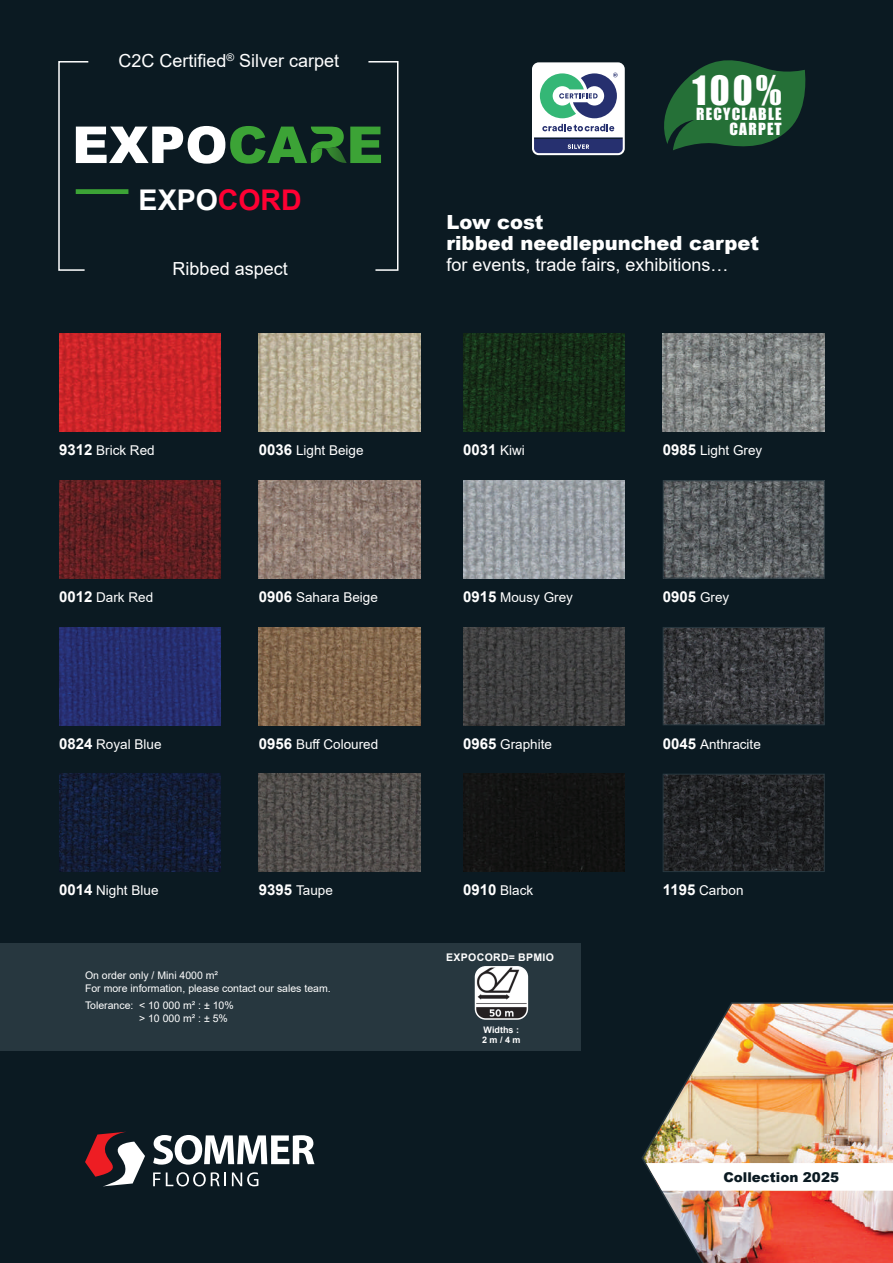
<style>
.page{position:relative;width:893px;height:1263px;background:#0b1a22}
.page>*{position:absolute;margin:0;border:0;box-sizing:border-box;transform-origin:0 0}
.t1{font:37.35px "Impact";color:#fff}
.t2{font:700 28.5px "Arial";color:#fff}
.t3{font:900 19.5px/21px "Arial";color:#fff}
.t4{font:18px "Arial";color:#fff}
.t5{font:15.45px/15.1px "Impact";letter-spacing:.08em;color:#fff;text-align:right}
.t6{font:700 15px "Arial";color:#fff}
.t7{font:13.5px "Arial";color:#fff}
.t8{font:900 13.5px "Arial";color:#0b1a22}
.t9{font:10.5px/12.6px "Arial";color:#fff}
.t10{font:700 10.5px "Arial";letter-spacing:.035em;color:#fff}
.t11{font:700 9px/10.8px "Arial";color:#fff}
.s1{color:#f03}
.s2{font-weight:700;font-size:15px}
.s3{font-weight:400;font-size:13.5px}
</style>
<div class="page">
<div style="left:0;top:943px;width:580px;height:108px;background:#27373f"></div>
<img style="left:642px;top:1002px;width:251px;height:261px">
<svg style="left:646px;top:1163px;width:247px;height:28px;background:#f6f6f6"></svg>
<svg style="left:664px;top:60px;width:141px;height:90px"></svg>
<img style="left:475px;top:967px;width:52px;height:51px">
<div style="left:475px;top:966px;width:53px;height:54px;border:2px solid #fff;border-radius:10px"></div>
<svg style="left:58px;top:61px;width:341px;height:210px"></svg>
<div style="left:76px;top:189px;width:52px;height:5px;background:#3ca336"></div>
<img style="left:59px;top:774px;width:162px;height:98px">
<img style="left:59px;top:627px;width:162px;height:98px">
<img style="left:59px;top:480px;width:162px;height:98px">
<img style="left:59px;top:334px;width:162px;height:98px">
<img style="left:259px;top:774px;width:162px;height:98px">
<img style="left:259px;top:627px;width:162px;height:98px">
<img style="left:259px;top:480px;width:162px;height:98px">
<img style="left:259px;top:334px;width:162px;height:98px">
<div style="left:463px;top:774px;width:162px;height:98px;background:#131212"></div>
<img style="left:463px;top:627px;width:162px;height:98px">
<img style="left:463px;top:480px;width:162px;height:98px">
<img style="left:463px;top:334px;width:162px;height:98px">
<img style="left:665px;top:776px;width:157px;height:94px">
<div style="left:663px;top:774px;width:161px;height:98px;border:1px solid #27373f"></div>
<img style="left:665px;top:629px;width:157px;height:94px">
<div style="left:663px;top:627px;width:161px;height:98px;border:1px solid #27373f"></div>
<img style="left:665px;top:482px;width:157px;height:94px">
<div style="left:663px;top:480px;width:161px;height:98px;border:1px solid #27373f"></div>
<img style="left:663px;top:334px;width:161px;height:98px">
<svg style="left:535px;top:65px;width:87px;height:87px;background:#99aeba"></svg>
<div style="left:532px;top:62px;width:93px;height:93px;border:2px solid #fff;border-radius:6px"></div>
<svg style="left:85px;top:1132px;width:60px;height:54px"></svg>
<svg style="left:153px;top:1135px;width:161px;height:29px"></svg>
<svg style="left:153px;top:1172px;width:73px;height:14px"></svg>
<svg style="left:232px;top:1172px;width:26px;height:14px"></svg>
<h3 class="t4" style="left:119px;top:48px;width:222px">C2C Certified<sup>®</sup> Silver carpet</h3>
<h2 class="t2" style="left:139px;top:180px;width:165px">EXPO<span class="s1">CORD</span></h2>
<h3 class="t4" style="left:173px;top:257px;width:117px">Ribbed aspect</h3>
<p class="t7" style="left:59px;top:441px;width:97px"><span class="s2">9312</span> Brick Red</p>
<p class="t7" style="left:259px;top:441px;width:106px"><span class="s2">0036</span> Light Beige</p>
<p class="t7" style="left:59px;top:588px;width:96px"><span class="s2">0012</span> Dark Red</p>
<p class="t7" style="left:259px;top:588px;width:120px"><span class="s2">0906</span> Sahara Beige</p>
<p class="t7" style="left:59px;top:735px;width:104px"><span class="s2">0824</span> Royal Blue</p>
<p class="t7" style="left:259px;top:735px;width:121px"><span class="s2">0956</span> Buff Coloured</p>
<p class="t7" style="left:59px;top:881px;width:101px"><span class="s2">0014</span> Night Blue</p>
<p class="t7" style="left:259px;top:881px;width:75px"><span class="s2">9395</span> Taupe</p>
<p class="t9" style="left:85px;top:969px;width:247px">On order only / Mini 4000 m²<br>For more information, please contact our sales team.</p>
<p class="t9" style="left:139px;top:999px;width:96px">&lt; 10 000 m² : ± 10% &gt; 10 000 m² : ± 5%</p>
<p class="t9" style="left:85px;top:999px;width:50px">Tolerance:</p>
<h1 class="t1" style="left:693px;top:62px;width:91px">100%</h1>
<p class="t5" style="left:696px;top:106px;width:87px">RECYCLABLE<br>CARPET</p>
<h3 class="t3" style="left:446px;top:211px;width:314px">Low cost<br>ribbed needlepunched carpet</h3>
<h3 class="t4" style="left:446px;top:252px;width:284px">for events, trade fairs, exhibitions…</h3>
<p class="t6" style="left:463px;top:439px;width:63px">0031 <span class="s3">Kiwi</span></p>
<p class="t7" style="left:463px;top:588px;width:111px"><span class="s2">0915</span> Mousy Grey</p>
<p class="t7" style="left:463px;top:735px;width:90px"><span class="s2">0965</span> Graphite</p>
<p class="t7" style="left:463px;top:881px;width:72px"><span class="s2">0910</span> Black</p>
<p class="t10" style="left:446px;top:949px;width:109px">EXPOCORD= BPMIO</p>
<p class="t11" style="left:482px;top:1024px;width:40px">Widths :<br>2 m / 4 m</p>
<p class="t7" style="left:663px;top:441px;width:101px"><span class="s2">0985</span> Light Grey</p>
<p class="t6" style="left:663px;top:586px;width:68px">0905 <span class="s3">Grey</span></p>
<p class="t7" style="left:663px;top:735px;width:99px"><span class="s2">0045</span> Anthracite</p>
<p class="t7" style="left:663px;top:881px;width:82px"><span class="s2">1195</span> Carbon</p>
<p class="t8" style="left:723px;top:1167px;width:117px">Collection 2025</p>
</div>
